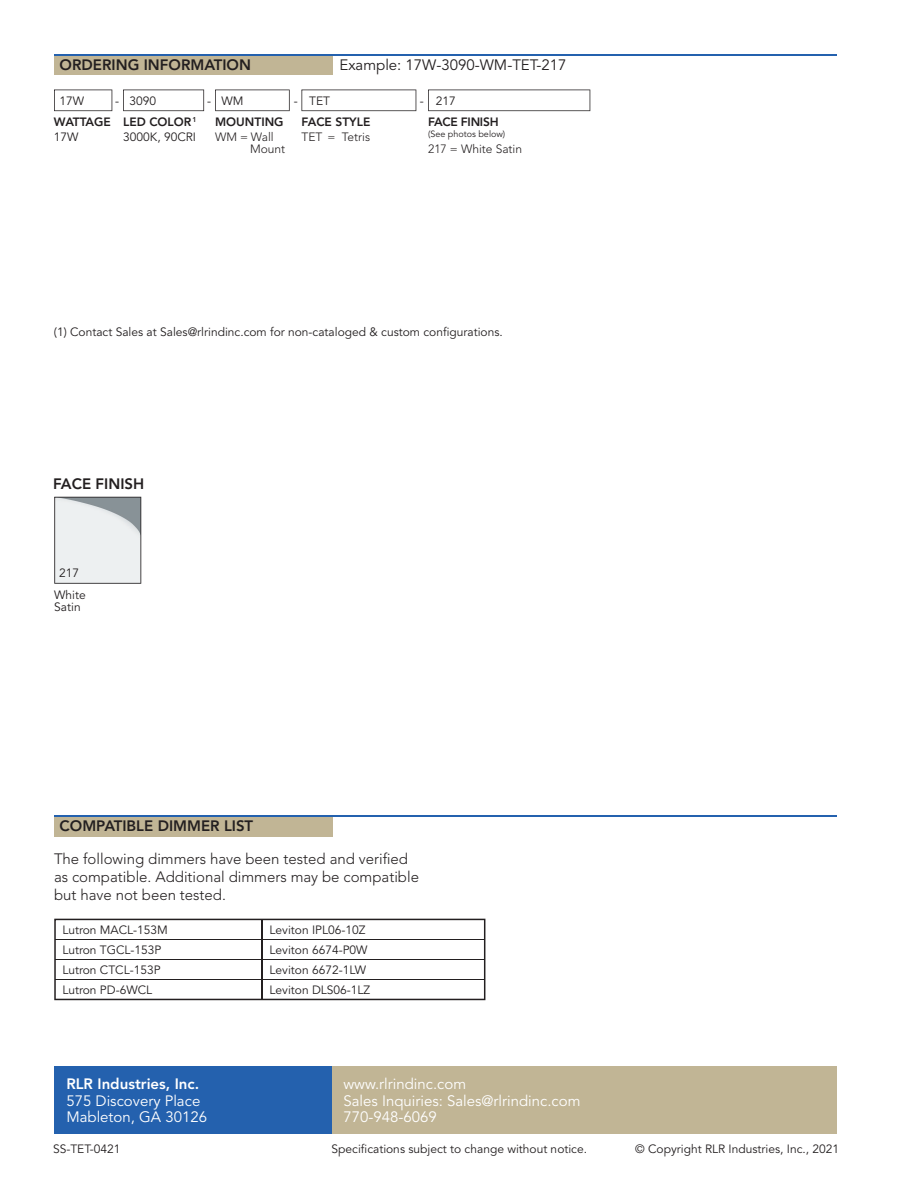
<style>
.page{position:relative;width:918px;height:1188px;background:#fff}
.page>*{position:absolute;margin:0;border:0;box-sizing:border-box;transform-origin:0 0}
.t1{font:15px/16.5px "Avenir LT Std";color:#fff}
.t2{font:300 15px/18px "Avenir LT Std";color:#231f20}
.t3{font:800 15px "Avenir LT Std";color:#231f20}
.t4{font:15px "Avenir LT Std";color:#231f20}
.t5{font:800 15px "Avenir LT Std";color:#fff}
.t6{font:12px/12px "Avenir LT Std";color:#231f20}
.t7{font:300 12px/12px "Avenir LT Std";color:#231f20}
.t8{font:800 12px "Avenir LT Std";color:#231f20}
.t9{font:800 12px "Avenir LT Std";letter-spacing:-.02em;color:#231f20}
.t10{font:9px "Avenir LT Std";color:#231f20}
.s1{font-weight:800}
</style>
<div class="page">
<div style="left:54px;top:54px;width:279px;height:21px;background:#c1b595"></div>
<hr style="left:54px;top:54px;width:783px;height:2px;background:#2461ae">
<svg style="left:54px;top:497px;width:87px;height:87px;background:#d9dcde"></svg>
<svg style="left:54px;top:90px;width:58px;height:21px"></svg>
<svg style="left:123px;top:90px;width:81px;height:21px"></svg>
<svg style="left:215px;top:90px;width:75px;height:21px"></svg>
<svg style="left:301px;top:90px;width:115px;height:21px"></svg>
<svg style="left:428px;top:90px;width:162px;height:21px"></svg>
<div style="left:54px;top:1066px;width:279px;height:68px;background:#2461ae"></div>
<div style="left:333px;top:1066px;width:504px;height:68px;background:#c1b595"></div>
<div style="left:54px;top:816px;width:279px;height:20px;background:#c1b595"></div>
<hr style="left:54px;top:815px;width:783px;height:2px;background:#2461ae">
<svg style="left:54px;top:919px;width:431px;height:81px"></svg>
<hr style="left:261px;top:920px;width:2px;height:79px;background:#231f20">
<hr style="left:55px;top:939px;width:429px;height:1px;background:#231f20">
<hr style="left:55px;top:959px;width:429px;height:1px;background:#231f20">
<hr style="left:55px;top:979px;width:429px;height:1px;background:#231f20">
<p class="t3" style="left:60px;top:56px;width:193px">ORDERING INFORMATION</p>
<p class="t4" style="left:340px;top:56px;width:229px">Example: 17W-3090-WM-TET-217</p>
<p class="t6" style="left:60px;top:95px;width:26px">17W</p>
<p class="t6" style="left:115px;top:95px;width:5px">-</p>
<p class="t6" style="left:207px;top:95px;width:5px">-</p>
<p class="t6" style="left:294px;top:95px;width:5px">-</p>
<p class="t6" style="left:420px;top:95px;width:5px">-</p>
<p class="t8" style="left:54px;top:115px;width:59px">WATTAGE</p>
<p class="t6" style="left:54px;top:131px;width:26px">17W</p>
<p class="t6" style="left:130px;top:95px;width:28px">3090</p>
<p class="t6" style="left:222px;top:95px;width:24px">WM</p>
<p class="t6" style="left:309px;top:95px;width:22px">TET</p>
<p class="t6" style="left:436px;top:95px;width:22px">217</p>
<p class="t6" style="left:123px;top:115px;width:75px;line-height:14.4px"><span class="s1">LED COLOR</span> <sup>1<br></sup>3000K, 90CRI</p>
<p class="t8" style="left:215px;top:115px;width:70px">MOUNTING</p>
<p class="t8" style="left:301px;top:115px;width:70px">FACE STYLE</p>
<p class="t7" style="left:301px;top:131px;width:70px">TET = Tetris</p>
<p class="t9" style="left:428px;top:115px;width:72px">FACE FINISH</p>
<p class="t10" style="left:428px;top:128px;width:79px">(See photos below)</p>
<p class="t7" style="left:428px;top:143px;width:96px">217 = White Satin</p>
<p class="t7" style="left:250px;top:131px;width:37px;text-indent:-35px">WM = Wall<br>Mount</p>
<p class="t6" style="left:54px;top:326px;width:450px">(1) Contact Sales at Sales@rlrindinc.com for non-cataloged &amp; custom configurations.</p>
<p class="t3" style="left:53px;top:475px;width:93px">FACE FINISH</p>
<p class="t6" style="left:59px;top:567px;width:22px">217</p>
<p class="t6" style="left:54px;top:589px;width:33px">White<br>Satin</p>
<p class="t3" style="left:60px;top:817px;width:195px">COMPATIBLE DIMMER LIST</p>
<p class="t2" style="left:54px;top:849px;width:367px">The following dimmers have been tested and verified as compatible. Additional dimmers may be compatible but have not been tested.</p>
<p class="t6" style="left:62px;top:925px;width:107px">Lutron MACL-153M</p>
<p class="t6" style="left:270px;top:925px;width:97px">Leviton IPL06-10Z</p>
<p class="t6" style="left:62px;top:945px;width:101px">Lutron TGCL-153P</p>
<p class="t6" style="left:270px;top:945px;width:100px">Leviton 6674-P0W</p>
<p class="t6" style="left:62px;top:964px;width:100px">Lutron CTCL-153P</p>
<p class="t6" style="left:270px;top:964px;width:98px">Leviton 6672-1LW</p>
<p class="t6" style="left:62px;top:984px;width:91px">Lutron PD-6WCL</p>
<p class="t6" style="left:270px;top:984px;width:102px">Leviton DLS06-1LZ</p>
<p class="t5" style="left:66px;top:1075px;width:134px">RLR Industries, Inc.</p>
<p class="t1" style="left:66px;top:1093px;width:142px">575 Discovery Place<br>Mableton, GA 30126</p>
<p class="t1" style="left:337px;top:1076px;width:239px">www.rlrindinc.com<br>Sales Inquiries: Sales@rlrindinc.com<br>770-948-6069</p>
<p class="t1" style="left:343px;top:1076px;width:239px">www.rlrindinc.com<br>Sales Inquiries: Sales@rlrindinc.com<br>770-948-6069</p>
<p class="t6" style="left:53px;top:1143px;width:69px">SS-TET-0421</p>
<p class="t6" style="left:332px;top:1143px;width:257px">Specifications subject to change without notice.</p>
<p class="t6" style="left:635px;top:1143px;width:205px">© Copyright RLR Industries, Inc., 2021</p>
</div>
